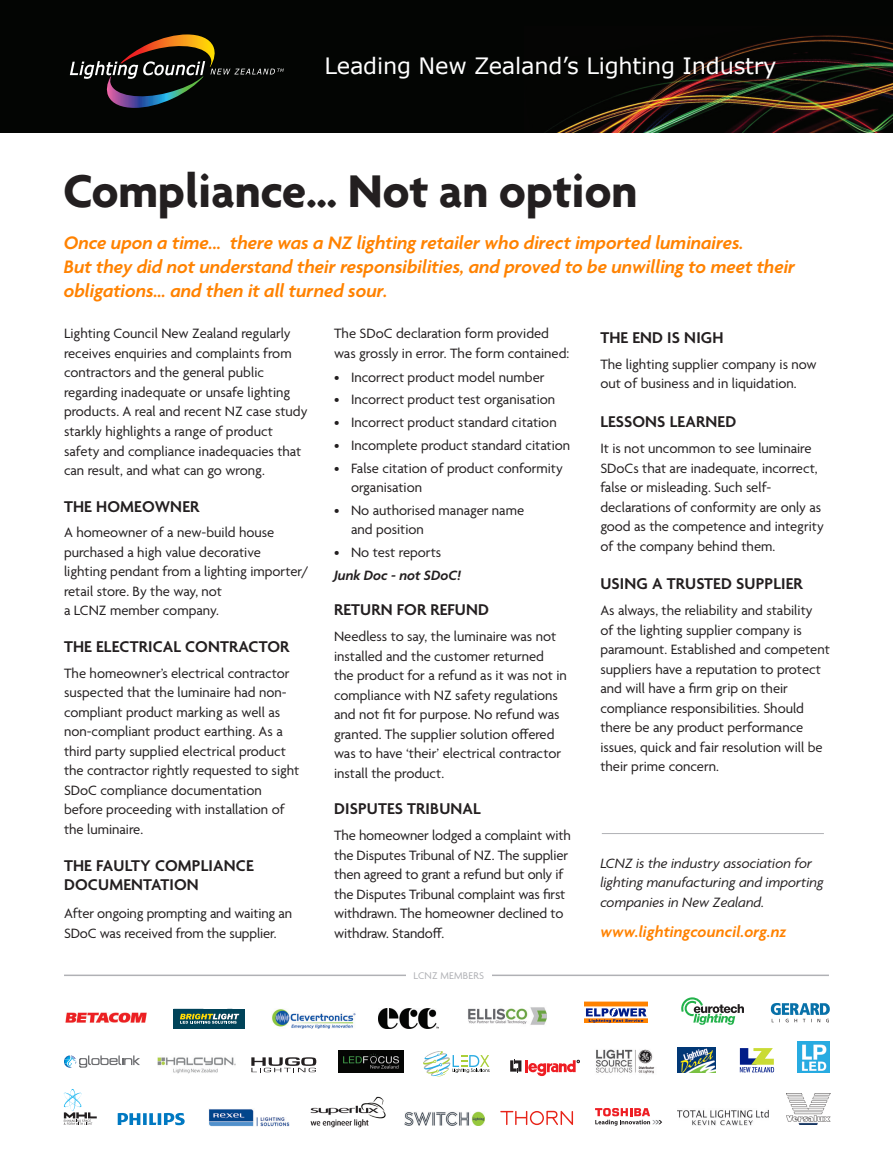
<style>
.page{position:relative;width:893px;height:1170px;background:#fff}
.page>*{position:absolute;margin:0;border:0;box-sizing:border-box;transform-origin:0 0}
.t1{font:700 49.5px "Agenda";letter-spacing:-.01em;color:#231f20}
.t2{font:22.5px "Verdana";letter-spacing:-.01em;color:#fff}
.t3{font:italic 600 19.5px/24px "Agenda";color:#ff8200}
.t4{font:600 16.8px/19.5px "Agenda";letter-spacing:.01em;color:#231f20}
.t5{font:italic 600 16.5px "Agenda";letter-spacing:.01em;color:#ff8200}
.t6{font:14.7px/19.5px "Agenda";color:#231f20}
.t7{font:italic 14.7px/19.5px "Agenda";color:#231f20}
.t8{font:italic 600 14.7px "Agenda";color:#231f20}
.t9{font:10.5px "Agenda";letter-spacing:.02em;color:#b0b1b5}
</style>
<div class="page">
<div style="left:0;top:0;width:893px;height:132px;background:#030503"></div>
<img style="left:547px;top:35px;width:346px;height:97px">
<svg style="left:70px;top:34px;width:214px;height:74px"></svg>
<hr style="left:64px;top:974px;width:765px;height:1px;background:#b0b1b5">
<hr style="left:602px;top:833px;width:222px;height:1px;background:#b0b1b5">
<div style="left:406px;top:971px;width:85px;height:15px;background:#fff"></div>
<img style="left:158px;top:1057px;width:77px;height:17px">
<svg style="left:251px;top:1057px;width:65px;height:15px"></svg>
<svg style="left:423px;top:1051px;width:67px;height:25px"></svg>
<svg style="left:510px;top:1059px;width:70px;height:16px"></svg>
<img style="left:677px;top:1047px;width:38px;height:25px">
<svg style="left:739px;top:1048px;width:36px;height:24px"></svg>
<img style="left:798px;top:1041px;width:31px;height:31px">
<img style="left:596px;top:1049px;width:59px;height:24px">
<img style="left:338px;top:1050px;width:65px;height:22px">
<svg style="left:118px;top:1113px;width:67px;height:12px"></svg>
<img style="left:209px;top:1109px;width:80px;height:17px">
<svg style="left:500px;top:1110px;width:73px;height:14px"></svg>
<svg style="left:595px;top:1108px;width:67px;height:17px"></svg>
<img style="left:787px;top:1093px;width:43px;height:31px">
<svg style="left:64px;top:1089px;width:33px;height:35px"></svg>
<img style="left:404px;top:1111px;width:80px;height:14px">
<img style="left:678px;top:1109px;width:91px;height:17px">
<svg style="left:64px;top:1055px;width:76px;height:13px"></svg>
<img style="left:310px;top:1096px;width:76px;height:32px">
<img style="left:272px;top:1009px;width:84px;height:19px">
<img style="left:378px;top:1008px;width:60px;height:20px">
<img style="left:468px;top:1007px;width:79px;height:18px">
<div style="left:584px;top:1018px;width:64px;height:4px;border:1px solid #ff8200"></div>
<hr style="left:584px;top:1001px;width:64px;height:4px;background:#ff8200">
<div style="left:584px;top:1001px;width:64px;height:5px;border:1px solid #ff8200"></div>
<svg style="left:586px;top:1008px;width:60px;height:14px"></svg>
<svg style="left:681px;top:997px;width:63px;height:27px"></svg>
<svg style="left:771px;top:1003px;width:59px;height:19px"></svg>
<div style="left:232px;top:1008px;width:13px;height:20px;background:#004359"></div>
<svg style="left:174px;top:1008px;width:65px;height:20px"></svg>
<img style="left:65px;top:1012px;width:82px;height:10px">
<p class="t2" style="left:324px;top:50px;width:454px">Leading New Zealand’s Lighting Industry</p>
<p class="t1" style="left:63px;top:161px;width:576px">Compliance… Not an option</p>
<p class="t3" style="left:64px;top:232px;width:733px">Once upon a time... there was a NZ lighting retailer who direct imported luminaires.<br>But they did not understand their responsibilities, and proved to be unwilling to meet their obligations... and then it all turned sour.</p>
<p class="t6" style="left:64px;top:325px;width:245px">Lighting Council New Zealand regularly receives enquiries and complaints from contractors and the general public regarding inadequate or unsafe lighting products. A real and recent NZ case study starkly highlights a range of product safety and compliance inadequacies that can result, and what can go wrong.</p>
<p class="t4" style="left:64px;top:497px;width:137px">THE HOMEOWNER</p>
<p class="t6" style="left:64px;top:524px;width:246px">A homeowner of a new-build house purchased a high value decorative<br>lighting pendant from a lighting importer/ retail store. By the way, not<br>a LCNZ member company.</p>
<p class="t4" style="left:64px;top:638px;width:227px">THE ELECTRICAL CONTRACTOR</p>
<p class="t6" style="left:64px;top:664px;width:237px">The homeowner’s electrical contractor suspected that the luminaire had non&shy;compliant product marking as well as non-compliant product earthing. As a third party supplied electrical product the contractor rightly requested to sight SDoC compliance documentation before proceeding with installation of the luminaire.</p>
<p class="t4" style="left:64px;top:856px;width:191px">THE FAULTY COMPLIANCE<br>DOCUMENTATION</p>
<p class="t6" style="left:64px;top:904px;width:230px">After ongoing prompting and waiting an<br>SDoC was received from the supplier.</p>
<p class="t6" style="left:334px;top:325px;width:237px">The SDoC declaration form provided was grossly in error. The form contained:</p>
<p class="t6" style="left:334px;top:368px;width:212px">• Incorrect product model number</p>
<p class="t6" style="left:334px;top:391px;width:223px">• Incorrect product test organisation</p>
<p class="t6" style="left:334px;top:413px;width:224px">• Incorrect product standard citation</p>
<p class="t6" style="left:334px;top:436px;width:238px">• Incomplete product standard citation</p>
<p class="t6" style="left:351px;top:459px;width:213px;text-indent:-17px">• False citation of product conformity organisation</p>
<p class="t6" style="left:351px;top:501px;width:175px;text-indent:-17px">• No authorised manager name and position</p>
<p class="t6" style="left:334px;top:543px;width:109px">• No test reports</p>
<p class="t8" style="left:334px;top:567px;width:129px">Junk Doc - not SDoC!</p>
<p class="t4" style="left:334px;top:601px;width:156px">RETURN FOR REFUND</p>
<p class="t6" style="left:334px;top:627px;width:234px">Needless to say, the luminaire was not installed and the customer returned the product for a refund as it was not in compliance with NZ safety regulations and not fit for purpose. No refund was granted. The supplier solution offered was to have ‘their’ electrical contractor install the product.</p>
<p class="t4" style="left:334px;top:800px;width:148px">DISPUTES TRIBUNAL</p>
<p class="t6" style="left:334px;top:826px;width:238px">The homeowner lodged a complaint with the Disputes Tribunal of NZ. The supplier then agreed to grant a refund but only if the Disputes Tribunal complaint was first withdrawn. The homeowner declined to withdraw. Standoff.</p>
<p class="t9" style="left:414px;top:969px;width:72px">LCNZ MEMBERS</p>
<p class="t4" style="left:600px;top:329px;width:125px">THE END IS NIGH</p>
<p class="t6" style="left:600px;top:355px;width:218px">The lighting supplier company is now out of business and in liquidation.</p>
<p class="t4" style="left:600px;top:413px;width:137px">LESSONS LEARNED</p>
<p class="t6" style="left:600px;top:439px;width:225px">It is not uncommon to see luminaire SDoCs that are inadequate, incorrect, false or misleading. Such self&shy;declarations of conformity are only as good as the competence and integrity of the company behind them.</p>
<p class="t4" style="left:600px;top:575px;width:204px">USING A TRUSTED SUPPLIER</p>
<p class="t6" style="left:600px;top:601px;width:231px">As always, the reliability and stability<br>of the lighting supplier company is paramount. Established and competent suppliers have a reputation to protect and will have a firm grip on their compliance responsibilities. Should there be any product performance issues, quick and fair resolution will be their prime concern.</p>
<p class="t7" style="left:600px;top:853px;width:225px">LCNZ is the industry association for lighting manufacturing and importing companies in New Zealand.</p>
<p class="t5" style="left:600px;top:923px;width:188px">www.lightingcouncil.org.nz</p>
</div>
